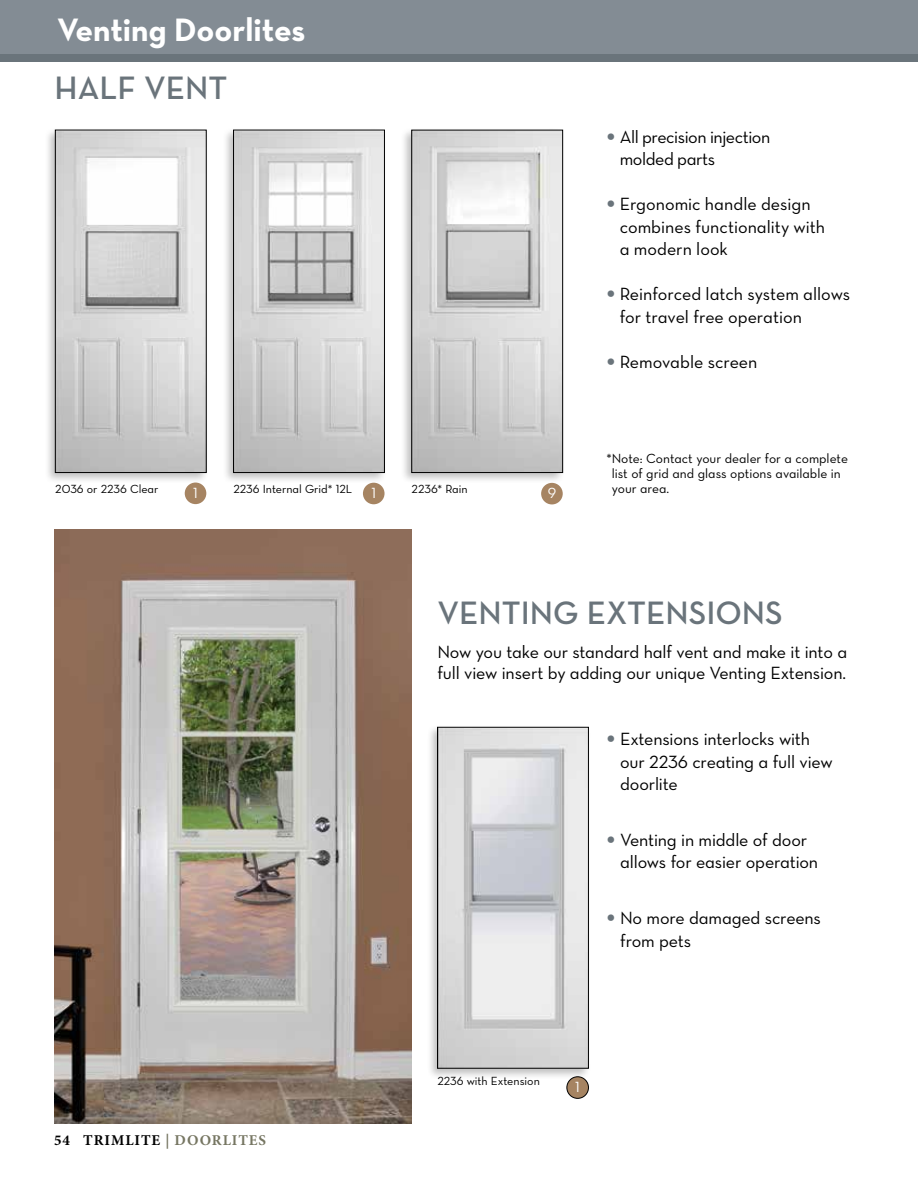
<style>
.page{position:relative;width:918px;height:1188px;background:#fff}
.page>*{position:absolute;margin:0;border:0;box-sizing:border-box;transform-origin:0 0}
.t1{font:33px "Neutra Text Demi Alt";color:#6a747b}
.t2{font:33px "Neutra Text Bold Alt";color:#fff}
.t3{font:18px/22.5px "Neutra Text Book Alt";letter-spacing:-.01em;color:#000}
.t4{font:700 15px "Minion Pro";letter-spacing:.06em;color:#000}
.t5{font:15px "Neutra Text Book Alt";color:#fff}
.t6{font:13.5px/15px "Neutra Text Book Alt";color:#000}
.t7{font:12px "Neutra Text Book Alt";color:#000}
.s1{font-family:"Helvetica Neue";font-weight:300;color:#6a747b}
.s2{color:#767662}
</style>
<div class="page">
<div style="left:0;top:0;width:918px;height:62px;background:#6a747b"></div>
<div style="left:0;top:0;width:918px;height:53px;background:#838c94"></div>
<div style="left:44px;top:127px;width:165px;height:357px;background:#000;opacity:.25"></div>
<img style="left:57px;top:132px;width:147px;height:339px">
<div style="left:55px;top:130px;width:151px;height:343px;border:1px solid #000"></div>
<div style="left:400px;top:127px;width:166px;height:357px;background:#000;opacity:.25"></div>
<img style="left:414px;top:132px;width:147px;height:339px">
<div style="left:412px;top:130px;width:151px;height:343px;border:1px solid #000"></div>
<div style="left:222px;top:127px;width:165px;height:357px;background:#000;opacity:.25"></div>
<img style="left:235px;top:132px;width:148px;height:339px">
<div style="left:233px;top:130px;width:152px;height:343px;border:1px solid #000"></div>
<div style="left:185px;top:483px;width:21px;height:21px;background:#a68462;border-radius:50%"></div>
<div style="left:541px;top:483px;width:22px;height:21px;background:#a68462;border-radius:50%"></div>
<div style="left:363px;top:483px;width:22px;height:21px;background:#a68462;border-radius:50%"></div>
<div style="left:427px;top:725px;width:164px;height:355px;background:#000;opacity:.25"></div>
<img style="left:439px;top:729px;width:148px;height:337px">
<div style="left:437px;top:727px;width:152px;height:341px;border:1px solid #000"></div>
<div style="left:567px;top:1077px;width:21px;height:21px;background:#a68462;border-radius:50%"></div>
<div style="left:567px;top:1077px;width:22px;height:21px;border:1px solid #000;border-radius:50%"></div>
<img style="left:54px;top:529px;width:358px;height:594px">
<h1 class="t2" style="left:57px;top:9px;width:250px">Venting Doorlites</h1>
<h1 class="t1" style="left:54px;top:67px;width:174px">HALF VENT</h1>
<p class="t7" style="left:55px;top:482px;width:105px">2036 or 2236 Clear</p>
<p class="t7" style="left:233px;top:482px;width:120px">2236 Internal Grid* 12L</p>
<p class="t7" style="left:412px;top:482px;width:58px">2236* Rain</p>
<p class="t5" style="left:193px;top:484px;width:6px">1</p>
<p class="t5" style="left:371px;top:484px;width:6px">1</p>
<p class="t5" style="left:548px;top:484px;width:10px">9</p>
<p class="t3" style="left:620px;top:125px;width:152px;text-indent:-13px"><span class="s1">•</span> All precision injection molded parts</p>
<p class="t3" style="left:620px;top:193px;width:207px;text-indent:-13px"><span class="s1">•</span> Ergonomic handle design combines functionality with a modern look</p>
<p class="t3" style="left:620px;top:283px;width:232px;text-indent:-13px"><span class="s1">•</span> Reinforced latch system allows for travel free operation</p>
<p class="t3" style="left:606px;top:350px;width:153px"><span class="s1">•</span> Removable screen</p>
<p class="t6" style="left:612px;top:451px;width:238px;text-indent:-5px">*Note: Contact your dealer for a complete list of grid and glass options available in your area.</p>
<h1 class="t1" style="left:437px;top:593px;width:347px">VENTING EXTENSIONS</h1>
<p class="t3" style="left:437px;top:641px;width:411px;line-height:21px">Now you take our standard half vent and make it into a full view insert by adding our unique Venting Extension.</p>
<p class="t3" style="left:620px;top:727px;width:214px;text-indent:-14px"><span class="s1">•</span> Extensions interlocks with our 2236 creating a full view doorlite</p>
<p class="t4" style="left:54px;top:1130px;width:214px">54 TRIMLITE <span class="s2">| DOORLITES</span></p>
<p class="t3" style="left:620px;top:828px;width:200px;text-indent:-14px"><span class="s1">•</span> Venting in middle of door allows for easier operation</p>
<p class="t3" style="left:620px;top:907px;width:202px;text-indent:-14px"><span class="s1">•</span> No more damaged screens from pets</p>
<p class="t7" style="left:437px;top:1074px;width:104px">2236 with Extension</p>
<p class="t5" style="left:575px;top:1078px;width:6px">1</p>
</div>
